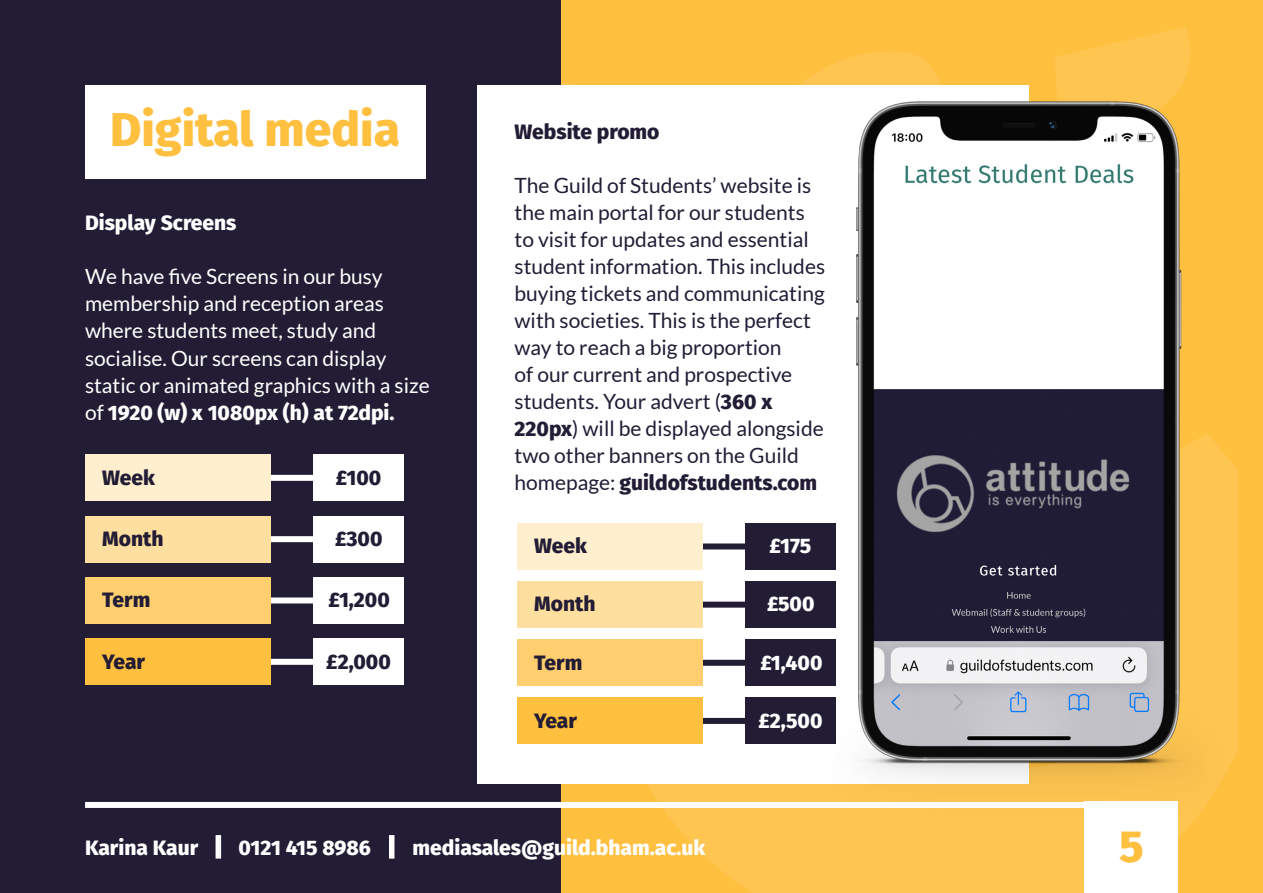
<style>
.page{position:relative;width:1263px;height:893px;background:#221c35}
.page>*{position:absolute;margin:0;border:0;box-sizing:border-box;transform-origin:0 0}
.t1{font:800 47.85px "Fira Sans";color:#ffbf3f}
.t2{font:800 45px "Fira Sans";color:#ffbf3f}
.t3{font:21px/27px "Lato";color:#221c35}
.t4{font:21px/27px "Lato";color:#fff}
.t5{font:800 21px "Fira Sans";color:#fff}
.t6{font:800 21px "Fira Sans";color:#221c35}
.s1{font-family:"Lato";font-weight:400}
.s2{font-family:"Fira Sans";font-weight:800}
.s3{font-size:24px}
</style>
<div class="page">
<div style="left:85px;top:802px;width:1008px;height:6px;background:#fff"></div>
<div style="left:1084px;top:802px;width:94px;height:91px;background:#fff"></div>
<div style="left:85px;top:85px;width:341px;height:93px;background:#fff"></div>
<div style="left:271px;top:475px;width:51px;height:6px;background:#fff"></div>
<div style="left:85px;top:454px;width:186px;height:47px;background:#ffefcf"></div>
<div style="left:313px;top:454px;width:90px;height:47px;background:#fff"></div>
<div style="left:271px;top:536px;width:48px;height:6px;background:#fff"></div>
<div style="left:85px;top:516px;width:186px;height:46px;background:#ffdf9f"></div>
<div style="left:313px;top:516px;width:90px;height:46px;background:#fff"></div>
<div style="left:271px;top:597px;width:48px;height:6px;background:#fff"></div>
<div style="left:85px;top:577px;width:186px;height:47px;background:#ffcf6f"></div>
<div style="left:313px;top:577px;width:90px;height:47px;background:#fff"></div>
<div style="left:271px;top:659px;width:48px;height:6px;background:#fff"></div>
<div style="left:85px;top:638px;width:186px;height:47px;background:#ffbf3f"></div>
<div style="left:313px;top:638px;width:90px;height:47px;background:#fff"></div>
<img style="left:331px;top:0;width:932px;height:889px">
<h1 class="t1" style="left:110px;top:88px;width:291px">Digital media</h1>
<p class="t5" style="left:85px;top:205px;width:153px">Display Screens</p>
<p class="t4" style="left:85px;top:263px;width:346px">We have five Screens in our busy membership and reception areas where students meet, study and socialise. Our screens can display static or animated graphics with a size</p>
<p class="t5" style="left:85px;top:394px;width:311px"><span class="s1">of</span> 1920 (w) x 1080px (h) at 72dpi.</p>
<p class="t6" style="left:514px;top:113px;width:147px">Website promo</p>
<p class="t3" style="left:514px;top:171px;width:312px">The Guild of Students’ website is the main portal for our students to visit for updates and essential student information. This includes buying tickets and communicating with societies. This is the perfect way to reach a big proportion<br>of our current and prospective students. Your advert (<span class="s2">360 x<br>220px</span>) will be displayed alongside two other banners on the Guild</p>
<p class="t6" style="left:102px;top:459px;width:54px">Week</p>
<p class="t6" style="left:336px;top:459px;width:47px">£100</p>
<p class="t6" style="left:514px;top:464px;width:304px"><span class="s1">homepage:</span> guildofstudents.com</p>
<p class="t6" style="left:102px;top:520px;width:63px">Month</p>
<p class="t6" style="left:534px;top:528px;width:54px">Week</p>
<p class="t5" style="left:770px;top:528px;width:43px">£175</p>
<p class="t6" style="left:335px;top:520px;width:49px">£300</p>
<p class="t6" style="left:102px;top:582px;width:50px">Term</p>
<p class="t6" style="left:328px;top:582px;width:63px">£1,200</p>
<p class="t6" style="left:534px;top:586px;width:63px">Month</p>
<p class="t5" style="left:767px;top:586px;width:49px">£500</p>
<p class="t6" style="left:102px;top:643px;width:44px">Year</p>
<p class="t6" style="left:326px;top:643px;width:66px">£2,000</p>
<p class="t6" style="left:534px;top:644px;width:50px">Term</p>
<p class="t5" style="left:760px;top:644px;width:64px">£1,400</p>
<p class="t6" style="left:534px;top:702px;width:44px">Year</p>
<p class="t5" style="left:758px;top:702px;width:66px">£2,500</p>
<p class="t5" style="left:85px;top:830px;width:622px">Karina Kaur <span class="s3">|</span> 0121 415 8986 <span class="s3">|</span> mediasales@guild.bham.ac.uk</p>
<h2 class="t2" style="left:1119px;top:807px;width:26px">5</h2>
</div>
